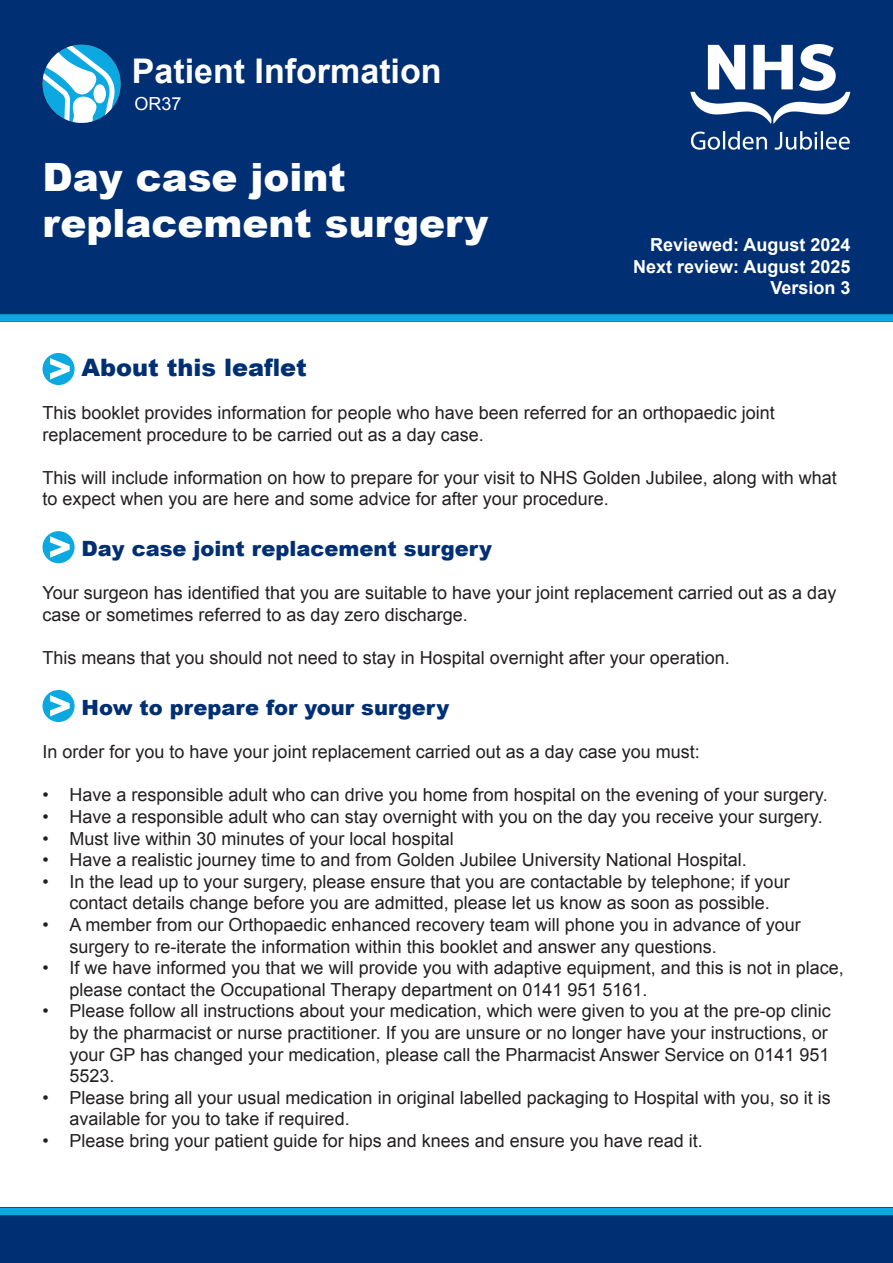
<style>
.page{position:relative;width:893px;height:1263px;background:#fff}
.page>*{position:absolute;margin:0;border:0;box-sizing:border-box;transform-origin:0 0}
.t1{font:900 39px/46.8px "Arial";color:#fff}
.t2{font:700 34.05px "Arial";color:#fff}
.sub-title{font:900 24px "Arial";color:#002f74}
.sub-title-2{font:900 21px "Arial";color:#002f74}
.sub-title-3{font:18px/21.6px "Arial";color:#231f20}
.t3{font:700 18px/21.6px "Arial";color:#fff;text-align:right}
.t4{font:18px "Arial";color:#fff}
</style>
<div class="page">
<div style="left:0;top:0;width:893px;height:322px;background:#002f74"></div>
<div style="left:0;top:314px;width:893px;height:8px;background:#0ba8e1"></div>
<div style="left:43px;top:45px;width:78px;height:78px;background:#0ba8e1;border-radius:50%"></div>
<svg style="left:43px;top:45px;width:72px;height:78px"></svg>
<img style="left:690px;top:45px;width:160px;height:105px">
<div style="left:0;top:1208px;width:893px;height:55px;background:#002f74"></div>
<div style="left:0;top:1208px;width:893px;height:7px;background:#0ba8e1"></div>
<svg style="left:43px;top:353px;width:32px;height:32px"></svg>
<svg style="left:43px;top:531px;width:32px;height:32px"></svg>
<svg style="left:43px;top:690px;width:32px;height:32px"></svg>
<h2 class="t2" style="left:132px;top:49px;width:311px">Patient Information</h2>
<p class="t4" style="left:134px;top:92px;width:49px">OR37</p>
<h1 class="t1" style="left:43px;top:152px;width:447px">Day case joint replacement surgery</h1>
<p class="t3" style="left:633px;top:234px;width:219px">Reviewed: August 2024<br>Next review: August 2025<br>Version 3</p>
<p class="sub-title" style="left:82px;top:350px;width:227px">About this leaflet</p>
<p class="sub-title-3" style="left:43px;top:402px;width:734px">This booklet provides information for people who have been referred for an orthopaedic joint replacement procedure to be carried out as a day case.</p>
<p class="sub-title-3" style="left:43px;top:467px;width:796px">This will include information on how to prepare for your visit to NHS Golden Jubilee, along with what to expect when you are here and some advice for after your procedure.</p>
<p class="sub-title-2" style="left:82px;top:533px;width:412px">Day case joint replacement surgery</p>
<p class="sub-title-3" style="left:43px;top:582px;width:795px">Your surgeon has identified that you are suitable to have your joint replacement carried out as a day case or sometimes referred to as day zero discharge.</p>
<p class="sub-title-3" style="left:43px;top:647px;width:689px">This means that you should not need to stay in Hospital overnight after your operation.</p>
<p class="sub-title-2" style="left:82px;top:692px;width:369px">How to prepare for your surgery</p>
<p class="sub-title-3" style="left:43px;top:741px;width:659px">In order for you to have your joint replacement carried out as a day case you must:</p>
<p class="sub-title-3" style="left:43px;top:784px;width:787px">• Have a responsible adult who can drive you home from hospital on the evening of your surgery.</p>
<p class="sub-title-3" style="left:43px;top:806px;width:782px">• Have a responsible adult who can stay overnight with you on the day you receive your surgery.</p>
<p class="sub-title-3" style="left:43px;top:828px;width:413px">• Must live within 30 minutes of your local hospital</p>
<p class="sub-title-3" style="left:43px;top:849px;width:706px">• Have a realistic journey time to and from Golden Jubilee University National Hospital.</p>
<p class="sub-title-3" style="left:43px;top:871px;width:749px;text-align:center">• In the lead up to your surgery, please ensure that you are contactable by telephone; if your contact details change before you are admitted, please let us know as soon as possible.</p>
<p class="sub-title-3" style="left:70px;top:914px;width:733px;text-indent:-27px">• A member from our Orthopaedic enhanced recovery team will phone you in advance of your surgery to re-iterate the information within this booklet and answer any questions.</p>
<p class="sub-title-3" style="left:70px;top:957px;width:776px;text-indent:-27px">• If we have informed you that we will provide you with adaptive equipment, and this is not in place, please contact the Occupational Therapy department on 0141 951 5161.</p>
<p class="sub-title-3" style="left:70px;top:1000px;width:763px;text-indent:-27px">• Please follow all instructions about your medication, which were given to you at the pre-op clinic by the pharmacist or nurse practitioner. If you are unsure or no longer have your instructions, or your GP has changed your medication, please call the Pharmacist Answer Service on 0141 951<br>5523.</p>
<p class="sub-title-3" style="left:70px;top:1087px;width:763px;text-indent:-27px">• Please bring all your usual medication in original labelled packaging to Hospital with you, so it is available for you to take if required.</p>
<p class="sub-title-3" style="left:43px;top:1130px;width:662px">• Please bring your patient guide for hips and knees and ensure you have read it.</p>
</div>
